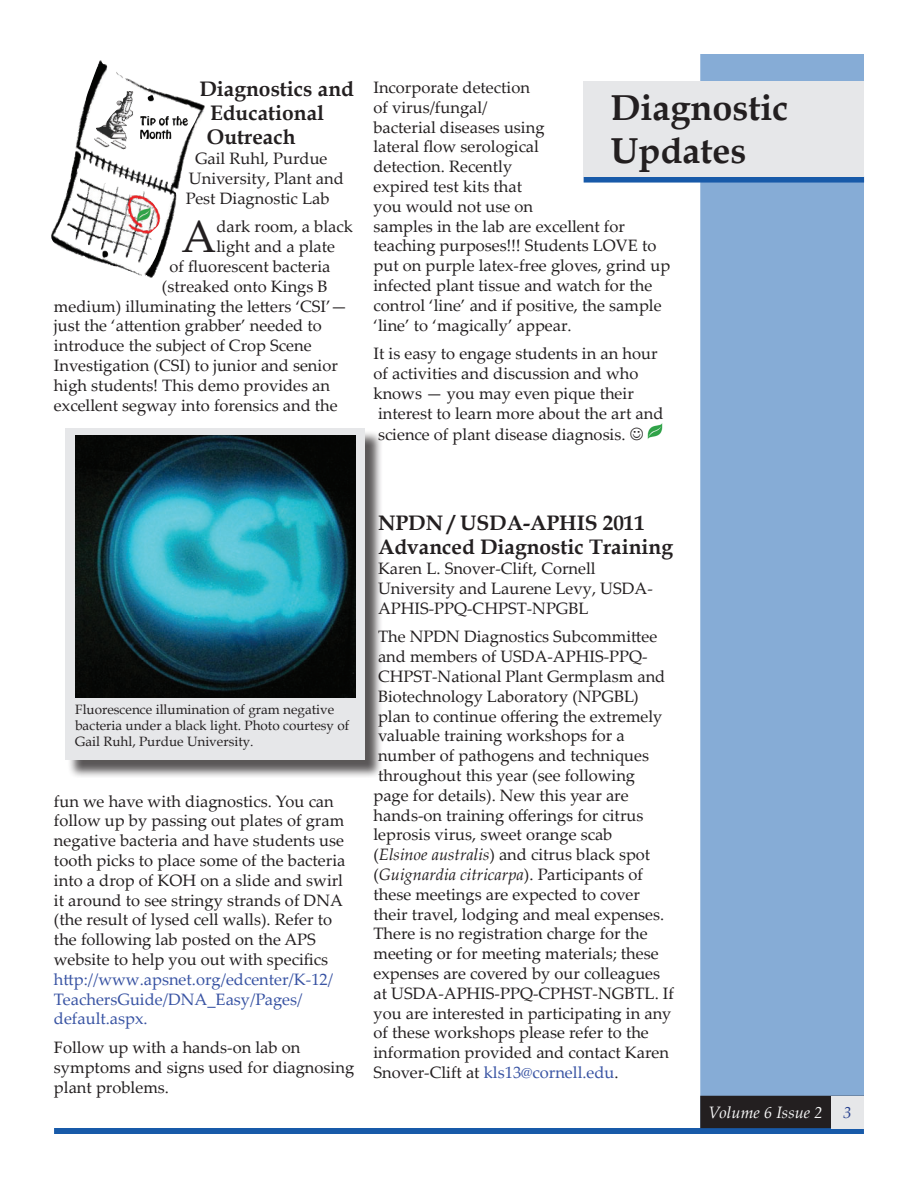
<style>
.page{position:relative;width:918px;height:1188px;background:#fff}
.page>*{position:absolute;margin:0;border:0;box-sizing:border-box;transform-origin:0 0}
.t1{font:45px "Palatino Linotype";color:#231f20}
.t2{font:700 36px/43.2px "Book Antiqua";color:#231f20}
.t3{font:700 21px/24px "Book Antiqua";color:#231f20}
.t4{font:16.5px/19.8px "Palatino Linotype";color:#231f20}
.t5{font:16.5px/19.8px "Palatino Linotype";color:#3853a3}
.t6{font:italic 16.5px "Palatino Linotype";color:#fafafa}
.t7{font:13.5px/16.2px "Book Antiqua";color:#231f20}
.s1{font-style:italic}
.s2{color:#3853a3}
.s3{color:#253f8e}
</style>
<div class="page">
<div style="left:700px;top:54px;width:164px;height:1080px;background:#86acd6;border:2px solid #86acd6"></div>
<div style="left:54px;top:1128px;width:810px;height:6px;background:#185aa9"></div>
<div style="left:701px;top:1096px;width:162px;height:31px;background:#231f20"></div>
<div style="left:700px;top:1096px;width:164px;height:32px;border:2px solid #231f20"></div>
<div style="left:831px;top:1096px;width:33px;height:32px;background:#e6e7e9"></div>
<img style="left:648px;top:423px;width:14px;height:16px">
<div style="left:67px;top:430px;width:316px;height:348px;background:#231f20;opacity:.75"></div>
<div style="left:65px;top:428px;width:299px;height:332px;background:#e6e7e9"></div>
<img style="left:75px;top:435px;width:281px;height:262px">
<div style="left:584px;top:177px;width:280px;height:6px;background:#185aa9"></div>
<div style="left:584px;top:81px;width:280px;height:96px;background:#e6e7e9"></div>
<img style="left:76px;top:60px;width:129px;height:218px">
<p class="t3" style="left:207px;top:77px;width:149px;text-indent:-7px">Diagnostics and<br>Educational<br>Outreach</p>
<p class="t4" style="left:186px;top:148px;width:159px;text-indent:9px">Gail Ruhl, Purdue<br>University, Plant and<br>Pest Diagnostic Lab</p>
<h1 class="t1" style="left:182px;top:205px;width:36px">A</h1>
<p class="t4" style="left:216px;top:216px;width:138px">dark room, a black</p>
<p class="t4" style="left:216px;top:236px;width:120px">light and a plate</p>
<p class="t4" style="left:169px;top:256px;width:162px">of fluorescent bacteria</p>
<p class="t4" style="left:162px;top:276px;width:167px">(streaked onto Kings B</p>
<p class="t4" style="left:54px;top:295px;width:295px">medium) illuminating the letters ‘CSI’—</p>
<p class="t4" style="left:54px;top:315px;width:269px">just the ‘attention grabber’ needed to</p>
<p class="t4" style="left:54px;top:335px;width:259px">introduce the subject of Crop Scene</p>
<p class="t4" style="left:54px;top:355px;width:285px">Investigation (CSI) to junior and senior</p>
<p class="t4" style="left:54px;top:375px;width:278px">high students! This demo provides an</p>
<p class="t4" style="left:54px;top:394px;width:285px">excellent segway into forensics and the</p>
<p class="t4" style="left:374px;top:77px;width:298px">Incorporate detection<br>of virus/fungal/<br>bacterial diseases using<br>lateral flow serological<br>detection. Recently<br>expired test kits that<br>you would not use on<br>samples in the lab are excellent for teaching purposes!!! Students LOVE to put on purple latex-free gloves, grind up infected plant tissue and watch for the control ‘line’ and if positive, the sample ‘line’ to ‘magically’ appear.</p>
<p class="t4" style="left:374px;top:343px;width:292px">It is easy to engage students in an hour of activities and discussion and who knows — you may even pique their interest to learn more about the art and science of plant disease diagnosis.</p>
<h2 class="t2" style="left:611px;top:86px;width:179px">Diagnostic<br>Updates</h2>
<p class="t7" style="left:75px;top:701px;width:276px">Fluorescence illumination of gram negative bacteria under a black light. Photo courtesy of<br>Gail Ruhl, Purdue University.</p>
<p class="t4" style="left:54px;top:790px;width:293px">fun we have with diagnostics. You can follow up by passing out plates of gram negative bacteria and have students use tooth picks to place some of the bacteria into a drop of KOH on a slide and swirl it around to see stringy strands of DNA (the result of lysed cell walls). Refer to the following lab posted on the APS website to help you out with specifics</p>
<p class="t5" style="left:54px;top:969px;width:281px">http://www.apsnet.org/edcenter/K-12/<br>TeachersGuide/DNA_Easy/Pages/ default.aspx.</p>
<p class="t4" style="left:54px;top:1037px;width:302px">Follow up with a hands-on lab on symptoms and signs used for diagnosing plant problems.</p>
<p class="t3" style="left:378px;top:511px;width:297px">NPDN / USDA-APHIS 2011<br>Advanced Diagnostic Training</p>
<p class="t4" style="left:378px;top:558px;width:276px">Karen L. Snover-Clift, Cornell<br>University and Laurene Levy, USDA-<br>APHIS-PPQ-CHPST-NPGBL</p>
<p class="t4" style="left:373px;top:626px;width:302px">The NPDN Diagnostics Subcommittee and members of USDA-APHIS-PPQ-CHPST-National Plant Germplasm and Biotechnology Laboratory (NPGBL)<br>plan to continue offering the extremely valuable training workshops for a number of pathogens and techniques throughout this year (see following<br>page for details). New this year are hands-on training offerings for citrus leprosis virus, sweet orange scab<br>(<span class="s1">Elsinoe australis</span>) and citrus black spot (<span class="s1">Guignardia citricarpa</span>). Participants of these meetings are expected to cover their travel, lodging and meal expenses.<br>There is no registration charge for the meeting or for meeting materials; these expenses are covered by our colleagues at USDA-APHIS-PPQ-CPHST-NGBTL. If you are interested in participating in any of these workshops please refer to the information provided and contact Karen Snover-Clift at <span class="s2">kls13@cornell.edu</span>.</p>
<p class="t6" style="left:709px;top:1100px;width:144px">Volume 6 Issue 2 <span class="s3">3</span></p>
</div>
